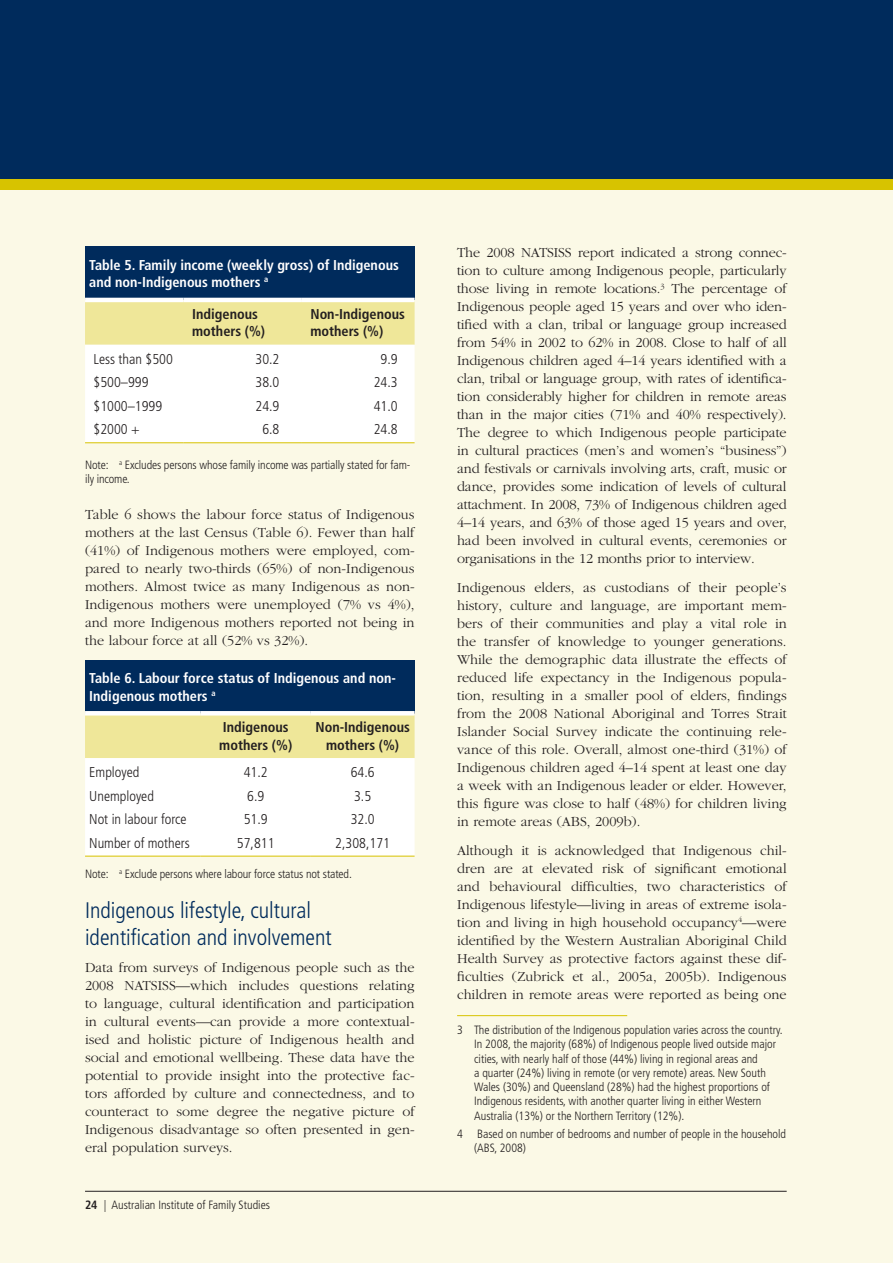
<style>
.page{position:relative;width:893px;height:1263px;background:#fff}
.page>*{position:absolute;margin:0;border:0;box-sizing:border-box;transform-origin:0 0}
.t1{font:300 condensed 22.5px/27px "Frutiger";color:#002b5c}
.t2{font:300 14.25px/18px "Garamond";color:#231f20;text-align:justify}
.t3{font:300 condensed 14.25px "Frutiger";color:#231f20}
.t4{font:700 condensed 14.25px/17.1px "Frutiger";color:#fff}
.t5{font:700 condensed 14.25px/17.1px "Frutiger";color:#231f20}
.t6{font:300 condensed 12px/14.2px "Frutiger";color:#231f20}
.s1{font-weight:700}
</style>
<div class="page">
<div style="left:0;top:188px;width:893px;height:1075px;background:#fbf9e6"></div>
<hr style="left:85px;top:1191px;width:702px;height:1px;background:#231f20">
<div style="left:0;top:0;width:893px;height:189px;background:#d7c300"></div>
<div style="left:0;top:0;width:893px;height:179px;background:#002b5c"></div>
<div style="left:85px;top:247px;width:330px;height:53px;background:#002b5c"></div>
<svg style="left:85px;top:302px;width:330px;height:140px;background:#faf7e0"></svg>
<hr style="left:85px;top:298px;width:99px;height:4px;background:#fff">
<hr style="left:184px;top:298px;width:118px;height:4px;background:#fff">
<hr style="left:302px;top:298px;width:113px;height:4px;background:#fff">
<hr style="left:85px;top:442px;width:99px;height:1px;background:#d7c300">
<hr style="left:184px;top:442px;width:118px;height:1px;background:#d7c300">
<hr style="left:302px;top:442px;width:113px;height:1px;background:#d7c300">
<div style="left:85px;top:660px;width:330px;height:53px;background:#002b5c"></div>
<svg style="left:85px;top:715px;width:330px;height:141px;background:#faf7df"></svg>
<hr style="left:85px;top:711px;width:116px;height:4px;background:#fff">
<hr style="left:201px;top:711px;width:110px;height:4px;background:#fff">
<hr style="left:311px;top:711px;width:104px;height:4px;background:#fff">
<hr style="left:85px;top:856px;width:116px;height:1px;background:#d7c300">
<hr style="left:201px;top:856px;width:110px;height:1px;background:#d7c300">
<hr style="left:311px;top:856px;width:104px;height:1px;background:#d7c300">
<hr style="left:457px;top:1015px;width:170px;height:1px;background:#d7c300">
<p class="t4" style="left:89px;top:257px;width:311px">Table 5. Family income (weekly gross) of Indigenous and non-Indigenous mothers <sup>a</sup></p>
<p class="t5" style="left:192px;top:306px;width:74px">Indigenous mothers (%)</p>
<p class="t5" style="left:310px;top:306px;width:96px">Non-Indigenous mothers (%)</p>
<p class="t3" style="left:94px;top:351px;width:81px">Less than $500</p>
<p class="t3" style="left:256px;top:351px;width:25px">30.2</p>
<p class="t3" style="left:381px;top:351px;width:19px">9.9</p>
<p class="t3" style="left:94px;top:374px;width:57px">$500–999</p>
<p class="t3" style="left:256px;top:374px;width:25px">38.0</p>
<p class="t3" style="left:374px;top:374px;width:25px">24.3</p>
<p class="t3" style="left:94px;top:398px;width:70px">$1000–1999</p>
<p class="t3" style="left:256px;top:398px;width:25px">24.9</p>
<p class="t3" style="left:374px;top:398px;width:25px">41.0</p>
<p class="t3" style="left:94px;top:421px;width:48px">$2000 +</p>
<p class="t3" style="left:262px;top:421px;width:19px">6.8</p>
<p class="t3" style="left:374px;top:421px;width:25px">24.8</p>
<p class="t6" style="left:85px;top:458px;width:327px">Note: <sup>a</sup> Excludes persons whose family income was partially stated for fam&shy;ily income.</p>
<p class="t2" style="left:85px;top:506px;width:331px">Table 6 shows the labour force status of Indigenous mothers at the last Census (Table 6). Fewer than half (41%) of Indigenous mothers were employed, com&shy;pared to nearly two-thirds (65%) of non-Indigenous mothers. Almost twice as many Indigenous as non-Indigenous mothers were unemployed (7% vs 4%), and more Indigenous mothers reported not being in the labour force at all (52% vs 32%).</p>
<p class="t4" style="left:89px;top:670px;width:308px">Table 6. Labour force status of Indigenous and non-<br>Indigenous mothers <sup>a</sup></p>
<p class="t5" style="left:219px;top:719px;width:74px">Indigenous mothers (%)</p>
<p class="t5" style="left:315px;top:719px;width:96px;text-align:center">Non-Indigenous mothers (%)</p>
<p class="t3" style="left:89px;top:764px;width:52px">Employed</p>
<p class="t3" style="left:244px;top:764px;width:25px">41.2</p>
<p class="t3" style="left:351px;top:764px;width:25px">64.6</p>
<p class="t3" style="left:89px;top:788px;width:66px">U nemployed</p>
<p class="t3" style="left:247px;top:788px;width:19px">6.9</p>
<p class="t3" style="left:354px;top:788px;width:19px">3.5</p>
<p class="t3" style="left:89px;top:811px;width:99px">Not in labour force</p>
<p class="t3" style="left:244px;top:811px;width:25px">51.9</p>
<p class="t3" style="left:351px;top:811px;width:25px">32.0</p>
<p class="t3" style="left:89px;top:835px;width:102px">Number of mothers</p>
<p class="t3" style="left:237px;top:835px;width:39px">57,811</p>
<p class="t3" style="left:335px;top:835px;width:56px">2,308,171</p>
<p class="t6" style="left:85px;top:867px;width:268px">Note: <sup>a</sup> Exclude persons where labour force status not stated.</p>
<h1 class="t1" style="left:85px;top:897px;width:248px">Indigenous lifestyle, cultural identification and involvement</h1>
<p class="t2" style="left:85px;top:959px;width:331px">Data from surveys of Indigenous people such as the 2008 NATSISS—which includes questions relating to language, cultural identification and participation in cultural events—can provide a more contextual&shy;ised and holistic picture of Indigenous health and social and emotional wellbeing. These data have the potential to provide insight into the protective fac&shy;tors afforded by culture and connectedness, and to counteract to some degree the negative picture of Indigenous disadvantage so often presented in gen&shy;eral population surveys.</p>
<p class="t6" style="left:85px;top:1197px;width:186px"><span class="s1">24</span> | Australian Institute of Family Studies</p>
<p class="t2" style="left:457px;top:244px;width:331px">The 2008 NATSISS report indicated a strong connec&shy;tion to culture among Indigenous people, particularly those living in remote locations.<sup>3</sup> The percentage of Indigenous people aged 15 years and over who iden&shy;tified with a clan, tribal or language group increased from 54% in 2002 to 62% in 2008. Close to half of all Indigenous children aged 4–14 years identified with a clan, tribal or language group, with rates of identifica&shy;tion considerably higher for children in remote areas than in the major cities (71% and 40% respectively).<br>The degree to which Indigenous people participate in cultural practices (men’s and women’s “business”) and festivals or carnivals involving arts, craft, music or dance, provides some indication of levels of cultural attachment. In 2008, 73% of Indigenous children aged 4–14 years, and 63% of those aged 15 years and over, had been involved in cultural events, ceremonies or organisations in the 12 months prior to interview.</p>
<p class="t2" style="left:457px;top:579px;width:331px">Indigenous elders, as custodians of their people’s history, culture and language, are important mem&shy;bers of their communities and play a vital role in the transfer of knowledge to younger generations.<br>While the demographic data illustrate the effects of reduced life expectancy in the Indigenous popula&shy;tion, resulting in a smaller pool of elders, findings from the 2008 National Aboriginal and Torres Strait Islander Social Survey indicate the continuing rele&shy;vance of this role. Overall, almost one-third (31%) of Indigenous children aged 4–14 spent at least one day a week with an Indigenous leader or elder. However, this figure was close to half (48%) for children living in remote areas (ABS, 2009b).</p>
<p class="t2" style="left:457px;top:841px;width:331px">Although it is acknowledged that Indigenous chil&shy;dren are at elevated risk of significant emotional and behavioural difficulties, two characteristics of Indigenous lifestyle—living in areas of extreme isola&shy;tion and living in high household occupancy<sup>4</sup>—were identified by the Western Australian Aboriginal Child Health Survey as protective factors against these dif&shy;ficulties (Zubrick et al., 2005a, 2005b). Indigenous children in remote areas were reported as being one</p>
<p class="t6" style="left:474px;top:1023px;width:310px;text-indent:-17px">3 The distribution of the Indigenous population varies across the country.<br>In 2008, the majority (68%) of Indigenous people lived outside major cities, with nearly half of those (44%) living in regional areas and<br>a quarter (24%) living in remote (or very remote) areas. New South Wales (30%) and Queensland (28%) had the highest proportions of Indigenous residents, with another quarter living in either Western Australia (13%) or the Northern Territory (12%).</p>
<p class="t6" style="left:474px;top:1127px;width:314px;text-indent:-17px">4 Based on number of bedrooms and number of people in the household (ABS, 2008)</p>
</div>
